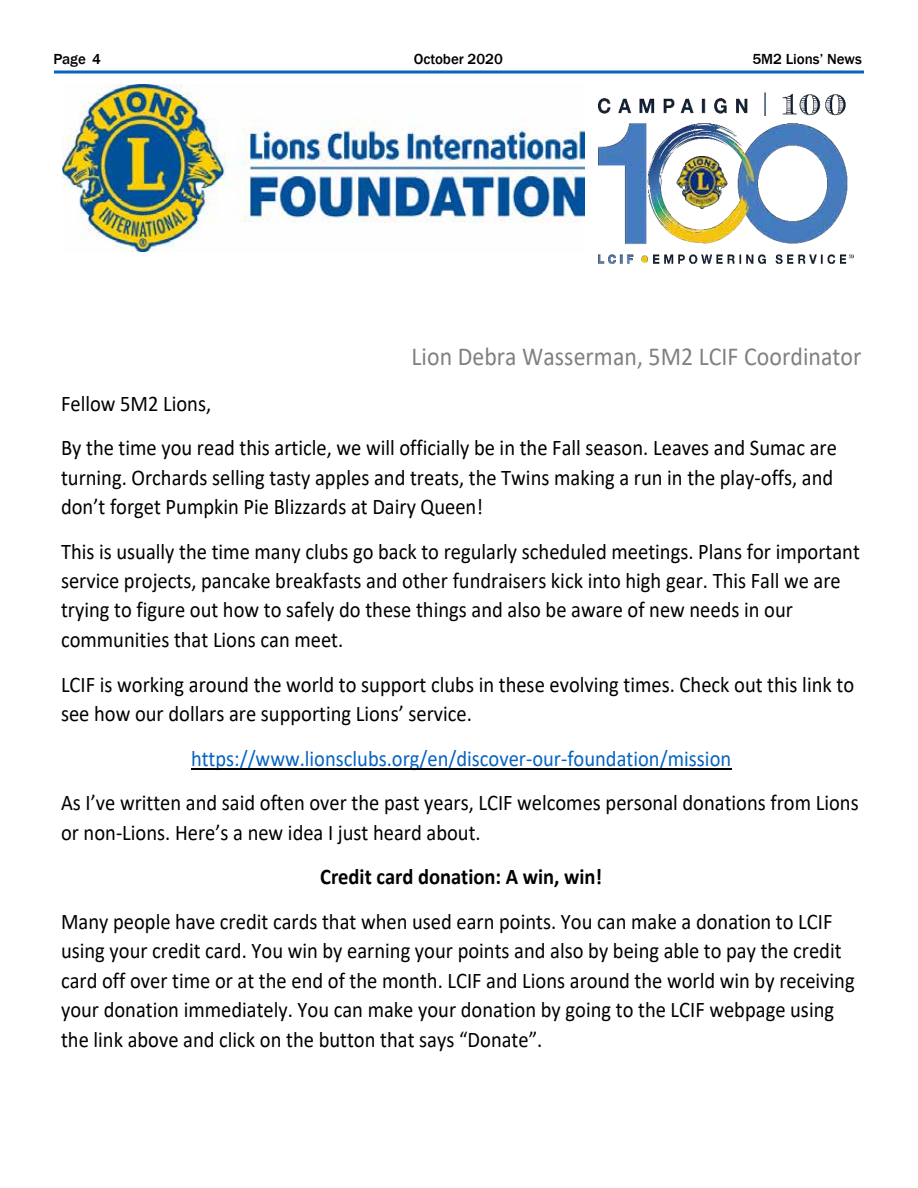
<style>
.page{position:relative;width:918px;height:1188px;background:#fff}
.page>*{position:absolute;margin:0;border:0;box-sizing:border-box;transform-origin:0 0}
.t1{font:25.95px "Calibri";letter-spacing:.005em;color:#808080;scale:.92 1}
.t2{font:22.35px/29.5px "Calibri";color:#000;scale:.92 1}
.t3{font:22.35px "Calibri";color:#0563c1;scale:.92 1}
.t4{font:700 22.35px "Calibri";color:#000;scale:.92 1}
.t5{font:500 15px "Franklin Gothic";color:#000}
</style>
<div class="page">
<svg style="left:54px;top:70px;width:810px;height:4px;background:#4389d0"></svg>
<hr style="left:191px;top:768px;width:540px;height:2px;background:#000">
<img style="left:63px;top:84px;width:522px;height:167px">
<img style="left:598px;top:92px;width:256px;height:172px">
<p class="t5" style="left:53px;top:50px;width:49px">Page 4</p>
<p class="t5" style="left:414px;top:50px;width:90px">October 2020</p>
<p class="t5" style="left:752px;top:50px;width:111px">5M2 Lions’ News</p>
<p class="t1" style="left:411px;top:338px;width:491px">Lion Debra Wasserman, 5M2 LCIF Coordinator</p>
<p class="t2" style="left:61px;top:381px;width:845px;line-height:44.4px">Fellow 5M2 Lions,<br>By the time you read this article, we will officially be in the Fall season. Leaves and Sumac are</p>
<p class="t2" style="left:61px;top:462px;width:841px">turning. Orchards selling tasty apples and treats, the Twins making a run in the play-offs, and don’t forget Pumpkin Pie Blizzards at Dairy Queen!</p>
<p class="t2" style="left:61px;top:536px;width:870px">This is usually the time many clubs go back to regularly scheduled meetings. Plans for important service projects, pancake breakfasts and other fundraisers kick into high gear. This Fall we are trying to figure out how to safely do these things and also be aware of new needs in our communities that Lions can meet.</p>
<p class="t2" style="left:61px;top:669px;width:864px;line-height:29.1px">LCIF is working around the world to support clubs in these evolving times. Check out this link to see how our dollars are supporting Lions’ service.</p>
<p class="t3" style="left:191px;top:743px;width:589px">https://www.lionsclubs.org/en/discover-our-foundation/mission</p>
<p class="t2" style="left:61px;top:787px;width:869px">As I’ve written and said often over the past years, LCIF welcomes personal donations from Lions or non-Lions. Here’s a new idea I just heard about.</p>
<p class="t4" style="left:320px;top:861px;width:308px">Credit card donation: A win, win!</p>
<p class="t2" style="left:61px;top:906px;width:864px">Many people have credit cards that when used earn points. You can make a donation to LCIF using your credit card. You win by earning your points and also by being able to pay the credit card off over time or at the end of the month. LCIF and Lions around the world win by receiving your donation immediately. You can make your donation by going to the LCIF webpage using the link above and click on the button that says “Donate”.</p>
</div>
